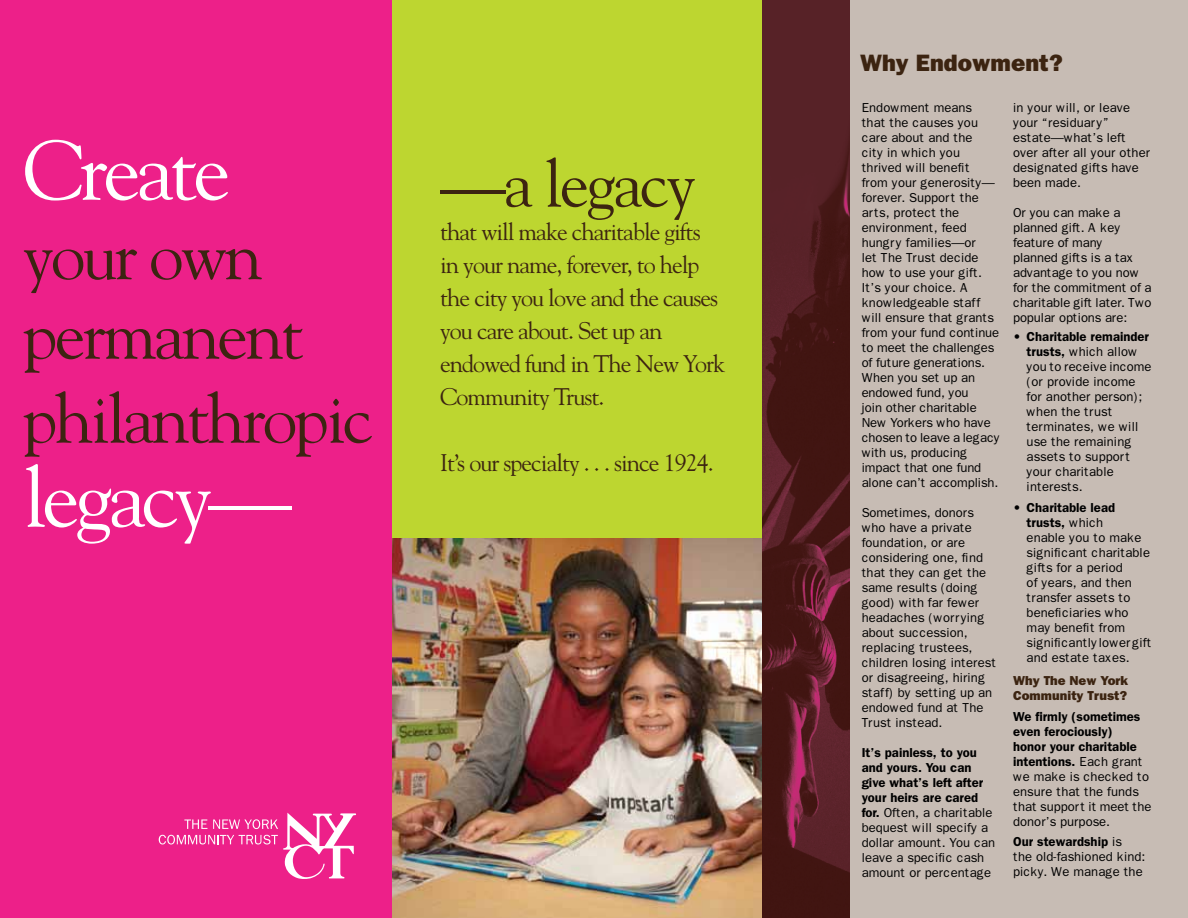
<style>
.page{position:relative;width:1188px;height:918px;background:#fff}
.page>*{position:absolute;margin:0;border:0;box-sizing:border-box;transform-origin:0 0}
.t1{font:84px "Goudy";letter-spacing:-.05em;color:#fff}
.t2{font:69px/81.8px "Goudy";letter-spacing:-.04em;color:#3c2411}
.t3{font:66px "Goudy";letter-spacing:-.04em;color:#3c2411}
.t4{font:24px/33px "Goudy";letter-spacing:-.04em;color:#3c2411}
.t5{font:800 23.85px "Franklin Gothic";color:#3c2411}
.t6{font:13.05px/15px "Franklin Gothic";color:#000}
.t7{font:800 13.05px/15px "Franklin Gothic";color:#3c2411}
.s1{font-weight:600}
</style>
<div class="page">
<div style="left:392px;top:0;width:370px;height:540px;background:#bdd630"></div>
<img style="left:392px;top:538px;width:370px;height:380px">
<div style="left:0;top:0;width:392px;height:918px;background:#ed2089"></div>
<svg style="left:159px;top:813px;width:197px;height:66px"></svg>
<div style="left:762px;top:0;width:426px;height:918px;background:#c7bcb4"></div>
<img style="left:762px;top:0;width:88px;height:918px">
<h1 class="t1" style="left:23px;top:118px;width:209px">Create</h1>
<h2 class="t2" style="left:23px;top:212px;width:352px">your own permanent philanthropic</h2>
<h1 class="t1" style="left:23px;top:445px;width:270px">legacy—</h1>
<h3 class="t3" style="left:440px;top:143px;width:257px">—a legacy</h3>
<h3 class="t4" style="left:440px;top:214px;width:286px">that will make charitable gifts in your name, forever, to help the city you love and the causes you care about. Set up an endowed fund in The New York<br>Community Trust.</h3>
<h3 class="t4" style="left:440px;top:445px;width:275px">It’s our specialty . . . since 1924.</h3>
<h3 class="t5" style="left:860px;top:49px;width:204px">Why Endowment?</h3>
<p class="t6" style="left:862px;top:101px;width:140px">Endowment means<br>that the causes you care about and the<br>city in which you thrived will benefit<br>from your generosity— forever. Support the arts, protect the environment, feed hungry families—or<br>let The Trust decide how to use your gift.<br>It’s your choice. A knowledgeable staff will ensure that grants from your fund continue to meet the challenges of future generations.<br>When you set up an endowed fund, you<br>join other charitable<br>New Yorkers who have chosen to leave a legacy with us, producing impact that one fund alone can’t accomplish.</p>
<p class="t6" style="left:862px;top:505px;width:136px">Sometimes, donors who have a private foundation, or are considering one, find that they can get the same results (doing good) with far fewer headaches (worrying about succession, replacing trustees, children losing interest or disagreeing, hiring staff) by setting up an endowed fund at The<br>Trust instead.</p>
<p class="t6" style="left:862px;top:745px;width:135px"><span class="s1">It’s painless, to you and yours. You can give what’s left after your heirs are cared for.</span> Often, a charitable bequest will specify a dollar amount. You can leave a specific cash amount or percentage</p>
<p class="t6" style="left:1013px;top:100px;width:139px">in your will, or leave your “residuary” estate—what’s left over after all your other designated gifts have been made.</p>
<p class="t6" style="left:1013px;top:205px;width:140px">Or you can make a planned gift. A key feature of many<br>planned gifts is a tax advantage to you now for the commitment of a charitable gift later. Two popular options are:</p>
<p class="t6" style="left:1027px;top:329px;width:126px;text-indent:-13px"><span class="s1">• Charitable remainder trusts,</span> which allow you to receive income (or provide income for another person); when the trust terminates, we will use the remaining assets to support your charitable interests.</p>
<p class="t6" style="left:1027px;top:500px;width:126px;text-indent:-13px"><span class="s1">• Charitable lead trusts,</span> which<br>enable you to make significant charitable gifts for a period<br>of years, and then transfer assets to beneficiaries who may benefit from significantly lower gift and estate taxes.</p>
<p class="t7" style="left:1013px;top:673px;width:116px">Why The New York<br>Community Trust?</p>
<p class="t6" style="left:1013px;top:709px;width:140px"><span class="s1">We firmly (sometimes even ferociously)<br>honor your charitable intentions.</span> Each grant we make is checked to ensure that the funds that support it meet the donor’s purpose.</p>
<p class="t6" style="left:1013px;top:835px;width:134px"><span class="s1">Our stewardship</span> is<br>the old-fashioned kind: picky. We manage the</p>
</div>
